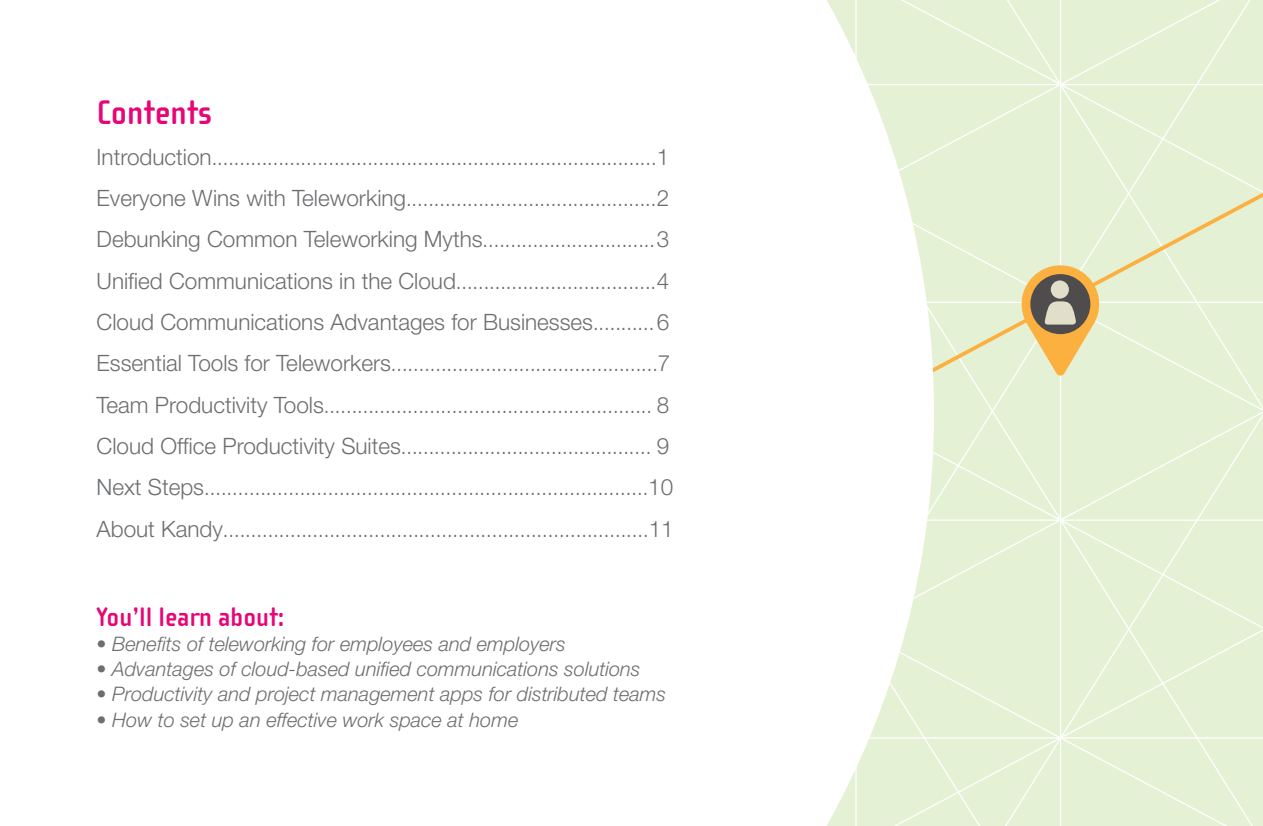
<style>
.page{position:relative;width:1263px;height:826px;background:#fff}
.page>*{position:absolute;margin:0;border:0;box-sizing:border-box;transform-origin:0 0}
.t1{font:700 35px "Cholla Sans";color:#e80575}
.t2{font:700 27.5px "Cholla Sans";color:#e80575}
.t3{font:300 22.5px "Helvetica Neue";color:#6d6e71}
.t4{font:300 20px/41.2px "Helvetica Neue";color:#6d6e71}
.t5{font:italic 300 20px "Helvetica Neue";color:#6d6e71}
.s1{font-size:22.5px}
.s2{font-size:20px}
</style>
<div class="page">
<svg style="left:842px;top:0;width:420px;height:825px"></svg>
<svg style="left:922px;top:186px;width:340px;height:193px;background:#e2e8c8"></svg>
<h1 class="t1" style="left:97px;top:93px;width:117px">Contents</h1>
<p class="t4" style="left:97px;top:137px;width:574px"><span class="s1">Introduction</span>................................................................................<span class="s1">1<br>Everyone Wins with Teleworking</span>.............................................<span class="s1">2</span></p>
<p class="t3" style="left:97px;top:225px;width:574px">Debunking Common Teleworking Myths<span class="s2">...............................</span>3</p>
<p class="t4" style="left:97px;top:260px;width:574px"><span class="s1">Unified Communications in the Cloud</span>....................................<span class="s1">4</span></p>
<p class="t3" style="left:97px;top:308px;width:574px">Cloud Communications Advantages for Businesses<span class="s2">...........</span>6</p>
<p class="t4" style="left:97px;top:343px;width:578px"><span class="s1">Essential Tools for Teleworkers</span>................................................<span class="s1">7<br>Team Productivity Tools</span>........................................................... <span class="s1">8<br>Cloud Office Productivity Suites</span>............................................. <span class="s1">9<br>Next Steps</span>...............................................................................<span class="s1">10<br>About Kandy</span>............................................................................<span class="s1">11</span></p>
<h2 class="t2" style="left:97px;top:601px;width:189px">You’ll learn about:</h2>
<p class="t5" style="left:97px;top:632px;width:470px">• Benefits of teleworking for employees and employers</p>
<p class="t5" style="left:97px;top:657px;width:545px">• Advantages of cloud-based unified communications solutions</p>
<p class="t5" style="left:97px;top:682px;width:571px">• Productivity and project management apps for distributed teams</p>
<p class="t5" style="left:97px;top:707px;width:423px">• How to set up an effective work space at home</p>
</div>
